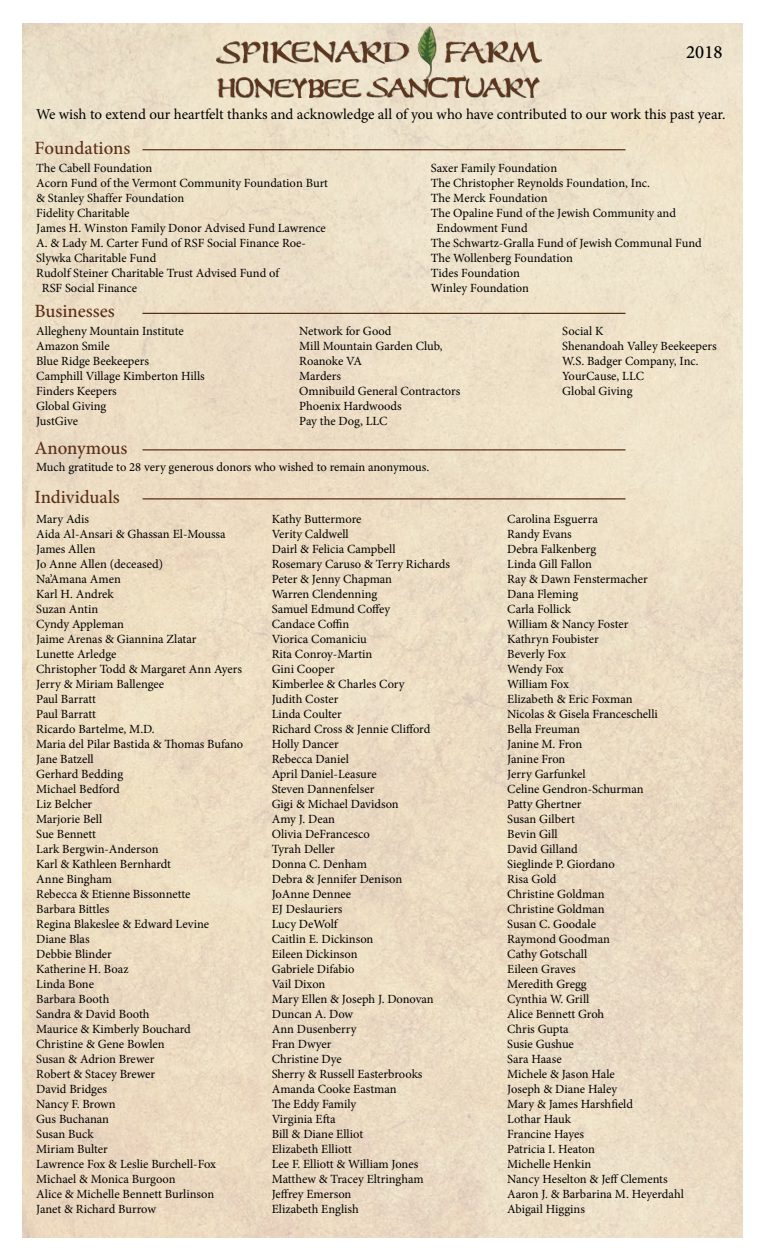
<style>
.page{position:relative;width:765px;height:1260px;background:#fff}
.page>*{position:absolute;margin:0;border:0;box-sizing:border-box;transform-origin:0 0}
.t1{font:500 18.75px "Minion Pro";color:#5a2f15}
.t2{font:500 18.75px "Minion Pro";color:#000}
.t3{font:15px "Minion Pro";letter-spacing:-.005em;color:#000}
.t4{font:12.5px/15px "Minion Pro";color:#000}
</style>
<div class="page">
<img style="left:23px;top:23px;width:719px;height:1215px">
<img style="left:216px;top:26px;width:325px;height:72px">
<hr style="left:142px;top:149px;width:483px;height:1px;background:#5a2f15">
<hr style="left:142px;top:313px;width:483px;height:1px;background:#5a2f15">
<hr style="left:142px;top:498px;width:483px;height:1px;background:#5a2f15">
<hr style="left:142px;top:449px;width:483px;height:2px;background:#5a2f15">
<h1 class="t2" style="left:686px;top:39px;width:38px">2018</h1>
<p class="t3" style="left:36px;top:104px;width:691px">We wish to extend our heartfelt thanks and acknowledge all of you who have contributed to our work this past year.</p>
<h1 class="t1" style="left:35px;top:136px;width:98px">Foundations</h1>
<p class="t4" style="left:36px;top:160px;width:118px">The Cabell Foundation</p>
<p class="t4" style="left:36px;top:175px;width:293px">Acorn Fund of the Vermont Community Foundation Burt</p>
<p class="t4" style="left:36px;top:190px;width:150px">&amp; Stanley Shaffer Foundation</p>
<p class="t4" style="left:36px;top:205px;width:95px">Fidelity Charitable</p>
<p class="t4" style="left:36px;top:220px;width:291px">James H. Winston Family Donor Advised Fund Lawrence</p>
<p class="t4" style="left:36px;top:235px;width:271px">A. &amp; Lady M. Carter Fund of RSF Social Finance Roe-</p>
<p class="t4" style="left:36px;top:250px;width:122px">Slywka Charitable Fund</p>
<p class="t4" style="left:36px;top:265px;width:245px">Rudolf Steiner Charitable Trust Advised Fund of</p>
<p class="t4" style="left:42px;top:280px;width:97px">RSF Social Finance</p>
<h1 class="t1" style="left:35px;top:299px;width:82px">Businesses</h1>
<p class="t4" style="left:431px;top:160px;width:128px">Saxer Family Foundation</p>
<p class="t4" style="left:431px;top:175px;width:221px">The Christopher Reynolds Foundation, Inc.</p>
<p class="t4" style="left:431px;top:190px;width:118px">The Merck Foundation</p>
<p class="t4" style="left:431px;top:205px;width:247px">The Opaline Fund of the Jewish Community and</p>
<p class="t4" style="left:436px;top:220px;width:93px">Endowment Fund</p>
<p class="t4" style="left:431px;top:235px;width:273px">The Schwartz-Gralla Fund of Jewish Communal Fund</p>
<p class="t4" style="left:431px;top:250px;width:144px">The Wollenberg Foundation</p>
<p class="t4" style="left:431px;top:265px;width:91px">Tides Foundation</p>
<p class="t4" style="left:431px;top:280px;width:100px">Winley Foundation</p>
<p class="t4" style="left:36px;top:323px;width:170px">Allegheny Mountain Institute<br>Amazon Smile<br>Blue Ridge Beekeepers<br>Camphill Village Kimberton Hills<br>Finders Keepers<br>Global Giving<br>JustGive</p>
<p class="t4" style="left:299px;top:323px;width:163px">Network for Good<br>Mill Mountain Garden Club,<br>Roanoke VA<br>Marders<br>Omnibuild General Contractors<br>Phoenix Hardwoods<br>Pay the Dog, LLC</p>
<p class="t4" style="left:562px;top:323px;width:156px">Social K<br>Shenandoah Valley Beekeepers<br>W.S. Badger Company, Inc.<br>YourCause, LLC<br>Global Giving</p>
<h1 class="t1" style="left:35px;top:435px;width:94px">Anonymous</h1>
<p class="t4" style="left:36px;top:460px;width:395px">Much gratitude to 28 very generous donors who wished to remain anonymous.</p>
<h1 class="t1" style="left:35px;top:484px;width:87px">Individuals</h1>
<p class="t4" style="left:36px;top:512px;width:209px">Mary Adis<br>Aida Al-Ansari &amp; Ghassan El-Moussa<br>James Allen<br>Jo Anne Allen (deceased)<br>Na’Amana Amen<br>Karl H. Andrek<br>Suzan Antin<br>Cyndy Appleman<br>Jaime Arenas &amp; Giannina Zlatar<br>Lunette Arledge<br>Christopher Todd &amp; Margaret Ann Ayers<br>Jerry &amp; Miriam Ballengee<br>Paul Barratt<br>Paul Barratt<br>Ricardo Bartelme, M.D.<br>Maria del Pilar Bastida &amp; Thomas Bufano<br>Jane Batzell<br>Gerhard Bedding<br>Michael Bedford<br>Liz Belcher<br>Marjorie Bell<br>Sue Bennett<br>Lark Bergwin-Anderson<br>Karl &amp; Kathleen Bernhardt<br>Anne Bingham<br>Rebecca &amp; Etienne Bissonnette<br>Barbara Bittles<br>Regina Blakeslee &amp; Edward Levine<br>Diane Blas<br>Debbie Blinder<br>Katherine H. Boaz<br>Linda Bone<br>Barbara Booth<br>Sandra &amp; David Booth<br>Maurice &amp; Kimberly Bouchard<br>Christine &amp; Gene Bowlen<br>Susan &amp; Adrion Brewer<br>Robert &amp; Stacey Brewer<br>David Bridges<br>Nancy F. Brown<br>Gus Buchanan<br>Susan Buck<br>Miriam Bulter<br>Lawrence Fox &amp; Leslie Burchell-Fox<br>Michael &amp; Monica Burgoon<br>Alice &amp; Michelle Bennett Burlinson<br>Janet &amp; Richard Burrow</p>
<p class="t4" style="left:272px;top:512px;width:180px">Kathy Buttermore<br>Verity Caldwell<br>Dairl &amp; Felicia Campbell<br>Rosemary Caruso &amp; Terry Richards<br>Peter &amp; Jenny Chapman<br>Warren Clendenning<br>Samuel Edmund Coffey<br>Candace Coffin<br>Viorica Comaniciu<br>Rita Conroy-Martin<br>Gini Cooper<br>Kimberlee &amp; Charles Cory<br>Judith Coster<br>Linda Coulter<br>Richard Cross &amp; Jennie Clifford<br>Holly Dancer<br>Rebecca Daniel<br>April Daniel-Leasure<br>Steven Dannenfelser<br>Gigi &amp; Michael Davidson<br>Amy J. Dean<br>Olivia DeFrancesco<br>Tyrah Deller<br>Donna C. Denham<br>Debra &amp; Jennifer Denison<br>JoAnne Dennee<br>EJ Deslauriers<br>Lucy DeWolf<br>Caitlin E. Dickinson<br>Eileen Dickinson<br>Gabriele Difabio<br>Vail Dixon<br>Mary Ellen &amp; Joseph J. Donovan<br>Duncan A. Dow<br>Ann Dusenberry<br>Fran Dwyer<br>Christine Dye<br>Sherry &amp; Russell Easterbrooks<br>Amanda Cooke Eastman<br>The Eddy Family<br>Virginia Efta<br>Bill &amp; Diane Elliot<br>Elizabeth Elliott<br>Lee F. Elliott &amp; William Jones<br>Matthew &amp; Tracey Eltringham<br>Jeffrey Emerson<br>Elizabeth English</p>
<p class="t4" style="left:507px;top:512px;width:178px">Carolina Esguerra<br>Randy Evans<br>Debra Falkenberg<br>Linda Gill Fallon<br>Ray &amp; Dawn Fenstermacher<br>Dana Fleming<br>Carla Follick<br>William &amp; Nancy Foster<br>Kathryn Foubister<br>Beverly Fox<br>Wendy Fox<br>William Fox<br>Elizabeth &amp; Eric Foxman<br>Nicolas &amp; Gisela Franceschelli<br>Bella Freuman<br>Janine M. Fron<br>Janine Fron<br>Jerry Garfunkel<br>Celine Gendron-Schurman<br>Patty Ghertner<br>Susan Gilbert<br>Bevin Gill<br>David Gilland<br>Sieglinde P. Giordano<br>Risa Gold<br>Christine Goldman<br>Christine Goldman<br>Susan C. Goodale<br>Raymond Goodman<br>Cathy Gotschall<br>Eileen Graves<br>Meredith Gregg<br>Cynthia W. Grill<br>Alice Bennett Groh<br>Chris Gupta<br>Susie Gushue<br>Sara Haase<br>Michele &amp; Jason Hale<br>Joseph &amp; Diane Haley<br>Mary &amp; James Harshfield<br>Lothar Hauk<br>Francine Hayes<br>Patricia I. Heaton<br>Michelle Henkin<br>Nancy Heselton &amp; Jeff Clements<br>Aaron J. &amp; Barbarina M. Heyerdahl<br>Abigail Higgins</p>
</div>
